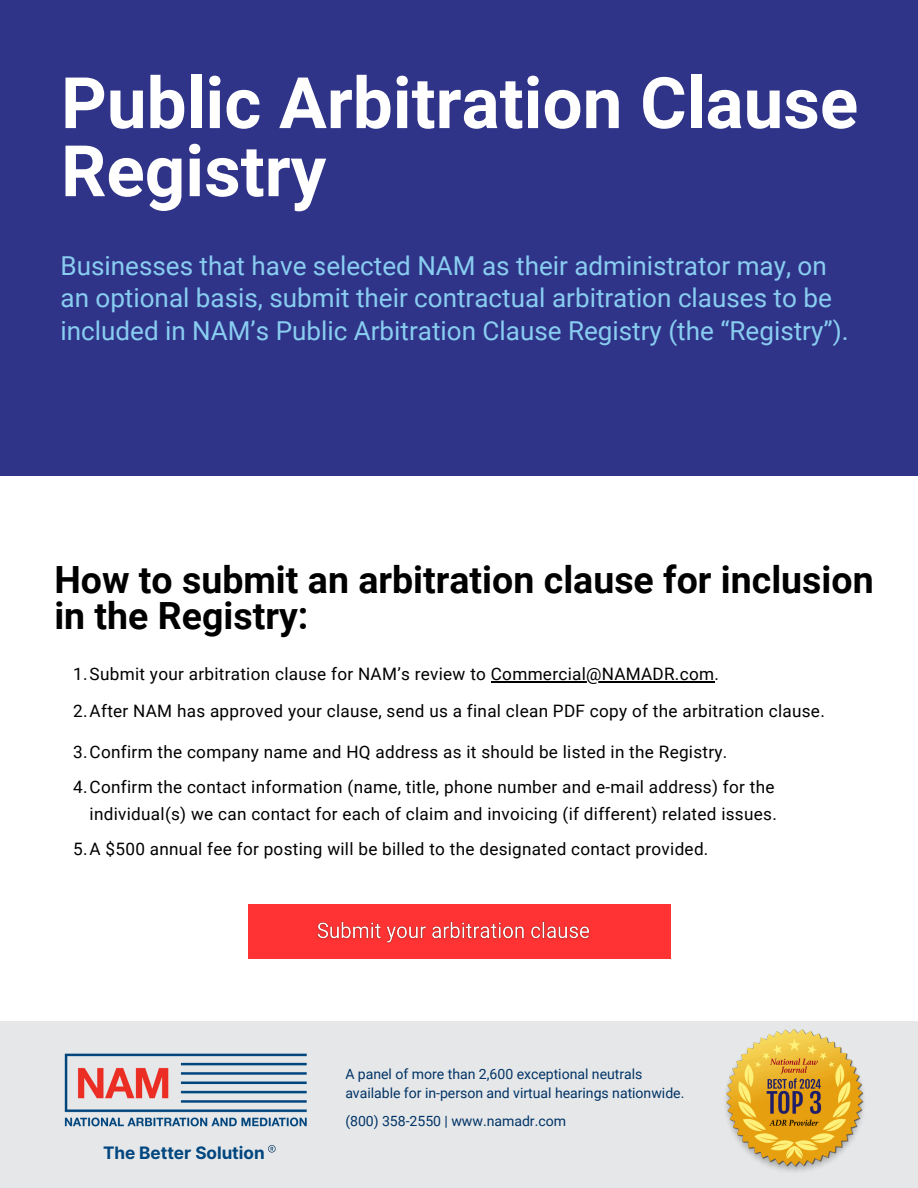
<style>
.page{position:relative;width:918px;height:1188px;background:#fff}
.page>*{position:absolute;margin:0;border:0;box-sizing:border-box;transform-origin:0 0}
.t1{font:700 71.1px/68.1px "Roboto";color:#fff}
.t2{font:700 37.5px/36px "Roboto";color:#000}
.t3{font:26.1px/32.7px "Roboto";color:#89cdf1}
.t4{font:17.1px/27px "Roboto";letter-spacing:.02em;color:#000;text-align:right}
.t5{font:700 17.1px "Inter";color:#00467f}
.t6{font:14.1px/18.8px "Roboto";color:#036}
</style>
<div class="page">
<div style="left:0;top:0;width:918px;height:476px;background:#2f3488"></div>
<div style="left:0;top:1021px;width:918px;height:167px;background:#e6e7e8"></div>
<img style="left:64px;top:1053px;width:243px;height:74px">
<svg style="left:268px;top:1145px;width:8px;height:8px"></svg>
<img style="left:726px;top:1028px;width:138px;height:144px">
<div style="left:248px;top:904px;width:422px;height:54px;background:#f33"></div>
<img style="left:317px;top:921px;width:273px;height:23px">
<hr style="left:491px;top:681px;width:223px;height:1px;background:#000">
<h2 class="t1" style="left:61px;top:70px;width:799px">Public Arbitration Clause<br>Registry</h2>
<p class="t3" style="left:60px;top:249px;width:790px">Businesses that have selected NAM as their administrator may, on an optional basis, submit their contractual arbitration clauses to be included in NAM’s Public Arbitration Clause Registry (the “Registry”).</p>
<p class="t2" style="left:54px;top:562px;width:821px">How to submit an arbitration clause for inclusion in the Registry:</p>
<h5 class="t4" style="left:73px;top:661px;width:647px">1.Submit your arbitration clause for NAM’s review to Commercial@NAMADR.com.</h5>
<p class="t4" style="left:73px;top:698px;width:753px">2.After NAM has approved your clause, send us a final clean PDF copy of the arbitration clause.</p>
<p class="t4" style="left:73px;top:738px;width:656px">3.Confirm the company name and HQ address as it should be listed in the Registry.</p>
<p class="t4" style="left:73px;top:773px;width:705px">4.Confirm the contact information (name, title, phone number and e-mail address) for the individual(s) we can contact for each of claim and invoicing (if different) related issues.</p>
<p class="t4" style="left:73px;top:835px;width:637px">5.A $500 annual fee for posting will be billed to the designated contact provided.</p>
<p class="t6" style="left:345px;top:1065px;width:341px">A panel of more than 2,600 exceptional neutrals available for in-person and virtual hearings nationwide.</p>
<p class="t5" style="left:103px;top:1143px;width:163px">The Better Solution</p>
<p class="t6" style="left:345px;top:1112px;width:222px">(800) 358-2550 | www.namadr.com</p>
</div>
